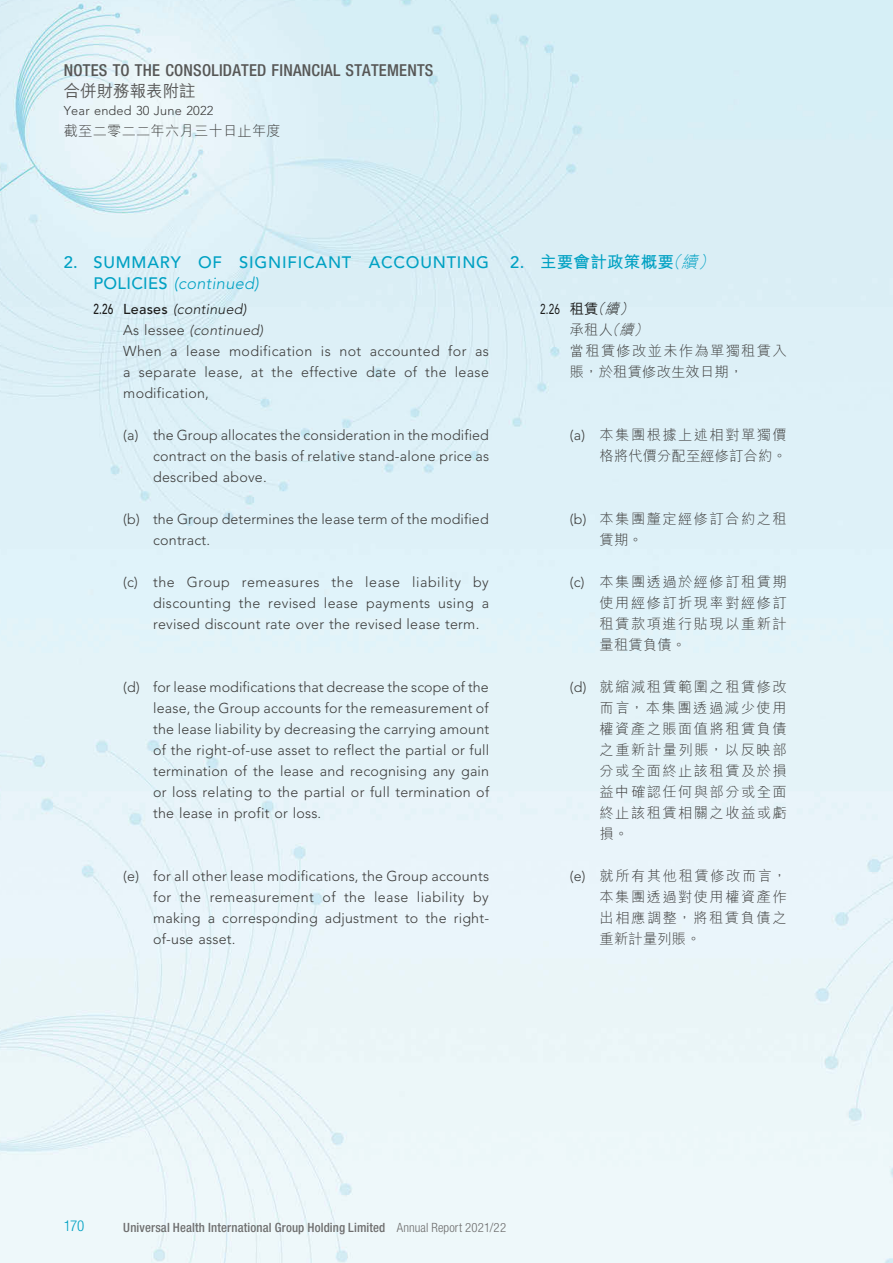
<style>
.page{position:relative;width:893px;height:1263px;background:#fff}
.page>*{position:absolute;margin:0;border:0;box-sizing:border-box;transform-origin:0 0}
.t1{font:500 16.5px/21px "Avenir LT Std";letter-spacing:.05em;color:#00a1c3}
.t2{font:500 condensed 16.5px "Helvetica Neue LT Std";letter-spacing:.015em;color:#575756}
.t3{font:700 16.5px "M Hei HK";letter-spacing:.015em;color:#00a1c3}
.t4{font:500 16.5px "M Hei HK";color:#575756}
.t5{font:300 condensed 15px "Helvetica Neue LT Std";color:#00a1c3}
.t6{font:300 14.25px/21px "Avenir LT Std";letter-spacing:.015em;color:#3c3c3b;text-align:justify}
.t7{font:300 14.25px/21px "M Hei HK";letter-spacing:.105em;color:#3c3c3b;text-align:justify}
.t8{font:300 14.25px/21px "M Hei HK";letter-spacing:.055em;color:#3c3c3b;text-align:right}
.t9{font:300 14.25px "M Hei HK";letter-spacing:.015em;color:#3c3c3b}
.t10{font:14.25px "Avenir LT Std";color:#1c1c1b;scale:.7 1}
.t11{font:500 condensed 12.75px "Helvetica Neue LT Std";letter-spacing:.01em;color:#6f6f6f}
.t12{font:300 12.75px "Avenir LT Std";letter-spacing:.015em;color:#3c3c3b}
.s1{font-weight:300;font-style:italic}
.s2{font-weight:500;color:#1c1c1b}
.s3{font-style:italic;color:#1c1c1b}
.s4{font-style:italic}
.s5{font-family:"Avenir LT Std";font-weight:500}
.s6{font-family:"M Hei HK";font-weight:500}
.s7{font-family:"M Hei HK";font-weight:300;font-style:italic}
.s8{font-family:"Avenir LT Std"}
.s9{font-weight:300}
</style>
<div class="page">
<img style="left:0;top:0;width:893px;height:1263px">
<p class="t2" style="left:64px;top:60px;width:371px">NOTES TO THE CONSOLIDATED FINANCIAL STATEMENTS</p>
<p class="t4" style="left:64px;top:79px;width:134px">合併財務報表附註</p>
<p class="t12" style="left:64px;top:103px;width:151px">Year ended 30 June 2022</p>
<p class="t9" style="left:64px;top:121px;width:218px">截至二零二二年六月三十日止年度</p>
<p class="t1" style="left:94px;top:252px;width:397px;text-indent:-30px">2. SUMMARY OF SIGNIFICANT ACCOUNTING<br>POLICIES <span class="s1">(continued)</span></p>
<p class="t6" style="left:123px;top:298px;width:367px;text-align:left;text-indent:-30px"><span class="s2">2.26 Leases</span> <span class="s3">(continued)<br></span>As lessee <span class="s4">(continued)<br></span>When a lease modification is not accounted for as a separate lease, at the effective date of the lease modification,</p>
<p class="t6" style="left:153px;top:424px;width:338px;text-indent:-30px">(a) the Group allocates the consideration in the modified contract on the basis of relative stand-alone price as described above.</p>
<p class="t6" style="left:153px;top:509px;width:337px;text-indent:-30px">(b) the Group determines the lease term of the modified contract.</p>
<p class="t6" style="left:153px;top:572px;width:338px;text-indent:-30px">(c) the Group remeasures the lease liability by discounting the revised lease payments using a revised discount rate over the revised lease term.</p>
<p class="t6" style="left:153px;top:677px;width:338px;text-indent:-30px">(d) for lease modifications that decrease the scope of the lease, the Group accounts for the remeasurement of the lease liability by decreasing the carrying amount of the right-of-use asset to reflect the partial or full termination of the lease and recognising any gain or loss relating to the partial or full termination of the lease in profit or loss.</p>
<p class="t6" style="left:153px;top:866px;width:338px;text-indent:-30px">(e) for all other lease modifications, the Group accounts for the remeasurement of the lease liability by making a corresponding adjustment to the right&shy;of-use asset.</p>
<p class="t3" style="left:510px;top:250px;width:211px"><span class="s5">2.</span> 主要會計政策概要<span class="s1">（續）</span></p>
<p class="t10" style="left:540px;top:301px;width:141px">2.26 <span class="s6">租賃</span><span class="s7">（續）</span></p>
<p class="t7" style="left:570px;top:319px;width:218px;text-align:left">承租人<span class="s4">（續）<br></span>當租賃修改並未作為單獨租賃入賬，於租賃修改生效日期，</p>
<p class="t8" style="left:570px;top:424px;width:218px"><span class="s8">(a)</span> 本集團根據上述相對單獨價格將代價分配至經修訂合約。</p>
<p class="t7" style="left:600px;top:508px;width:189px;text-indent:-30px"><span class="s8">(b)</span> 本集團釐定經修訂合約之租賃期。</p>
<p class="t7" style="left:600px;top:571px;width:189px;text-indent:-30px"><span class="s8">(c)</span> 本集團透過於經修訂租賃期使用經修訂折現率對經修訂租賃款項進行貼現以重新計量租賃負債。</p>
<p class="t7" style="left:600px;top:676px;width:189px;text-indent:-30px"><span class="s8">(d)</span> 就縮減租賃範圍之租賃修改而言，本集團透過減少使用權資產之賬面值將租賃負債之重新計量列賬，以反映部分或全面終止該租賃及於損益中確認任何與部分或全面終止該租賃相關之收益或虧損。</p>
<p class="t7" style="left:600px;top:865px;width:189px;text-indent:-30px"><span class="s8">(e)</span> 就所有其他租賃修改而言，本集團透過對使用權資產作出相應調整，將租賃負債之重新計量列賬。</p>
<p class="t5" style="left:64px;top:1217px;width:22px">170</p>
<p class="t11" style="left:123px;top:1220px;width:384px">Universal Health International Group Holding Limited <span class="s9">Annual Report 2021/22</span></p>
</div>
